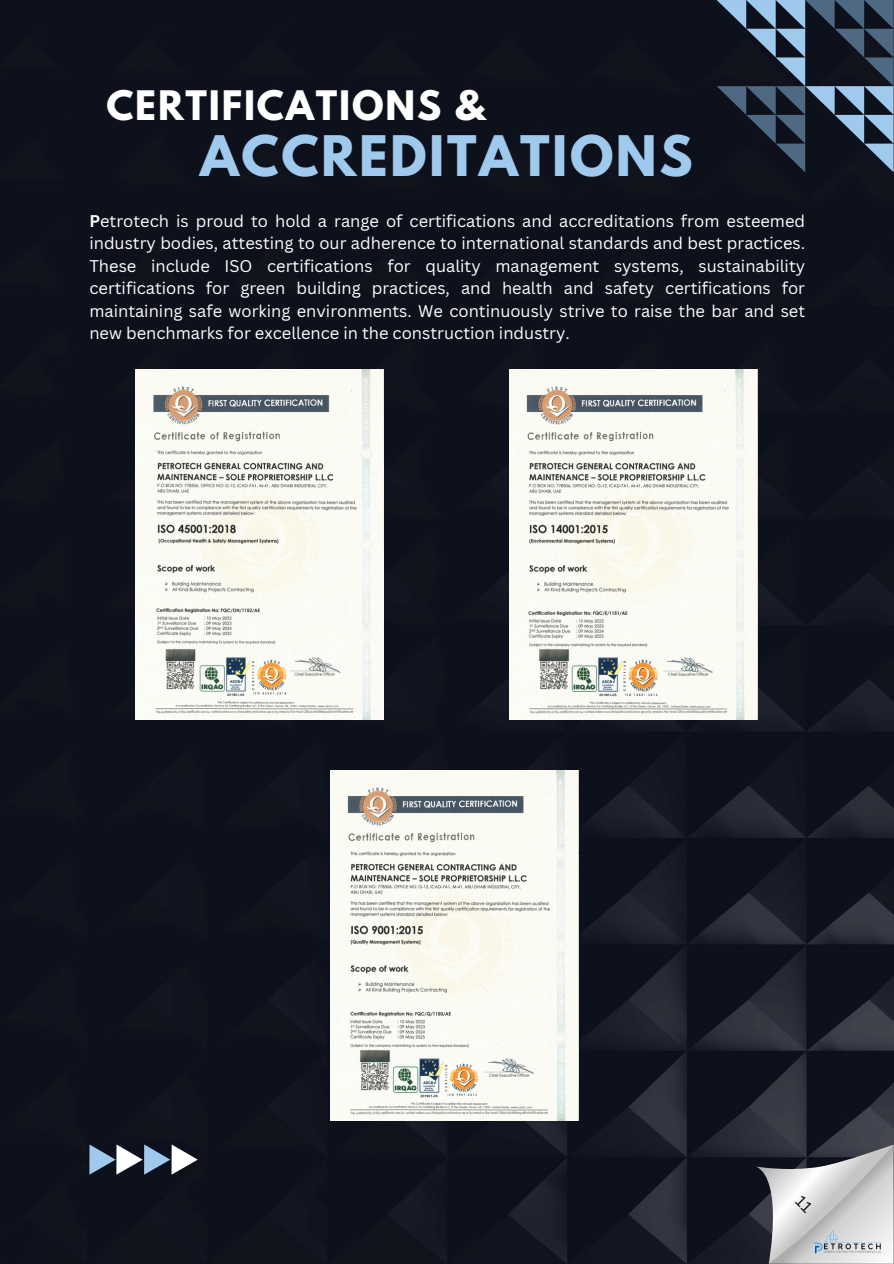
<style>
.page{position:relative;width:894px;height:1264px;background:#fff}
.page>*{position:absolute;margin:0;border:0;box-sizing:border-box;transform-origin:0 0}
.t1{font:700 49.5px "League Spartan";letter-spacing:.05em;color:#a0c9ee}
.t2{font:700 36px "League Spartan";letter-spacing:.05em;color:#fff}
.t3{font:16.5px/22.5px "Canva Sans";color:#fff;text-align:justify}
.s1{font-weight:700}
</style>
<div class="page">
<img style="left:0;top:0;width:893px;height:1263px">
<svg style="left:716px;top:0;width:177px;height:172px;background:#303e4f"></svg>
<svg style="left:90px;top:1144px;width:107px;height:30px"></svg>
<img style="left:136px;top:370px;width:247px;height:349px">
<img style="left:509px;top:370px;width:248px;height:349px">
<img style="left:331px;top:770px;width:247px;height:350px">
<svg style="left:756px;top:1144px;width:137px;height:119px;background:#abacaf"></svg>
<p class="t2" style="left:106px;top:87px;width:380px">CERTIFICATIONS &amp;</p>
<p class="t1" style="left:200px;top:131px;width:493px">ACCREDITATIONS</p>
<p class="t3" style="left:89px;top:209px;width:717px"><span class="s1">P</span>etrotech is proud to hold a range of certifications and accreditations from esteemed industry bodies, attesting to our adherence to international standards and best practices.<br>These include ISO certifications for quality management systems, sustainability certifications for green building practices, and health and safety certifications for maintaining safe working environments. We continuously strive to raise the bar and set new benchmarks for excellence in the construction industry.</p>
</div>
